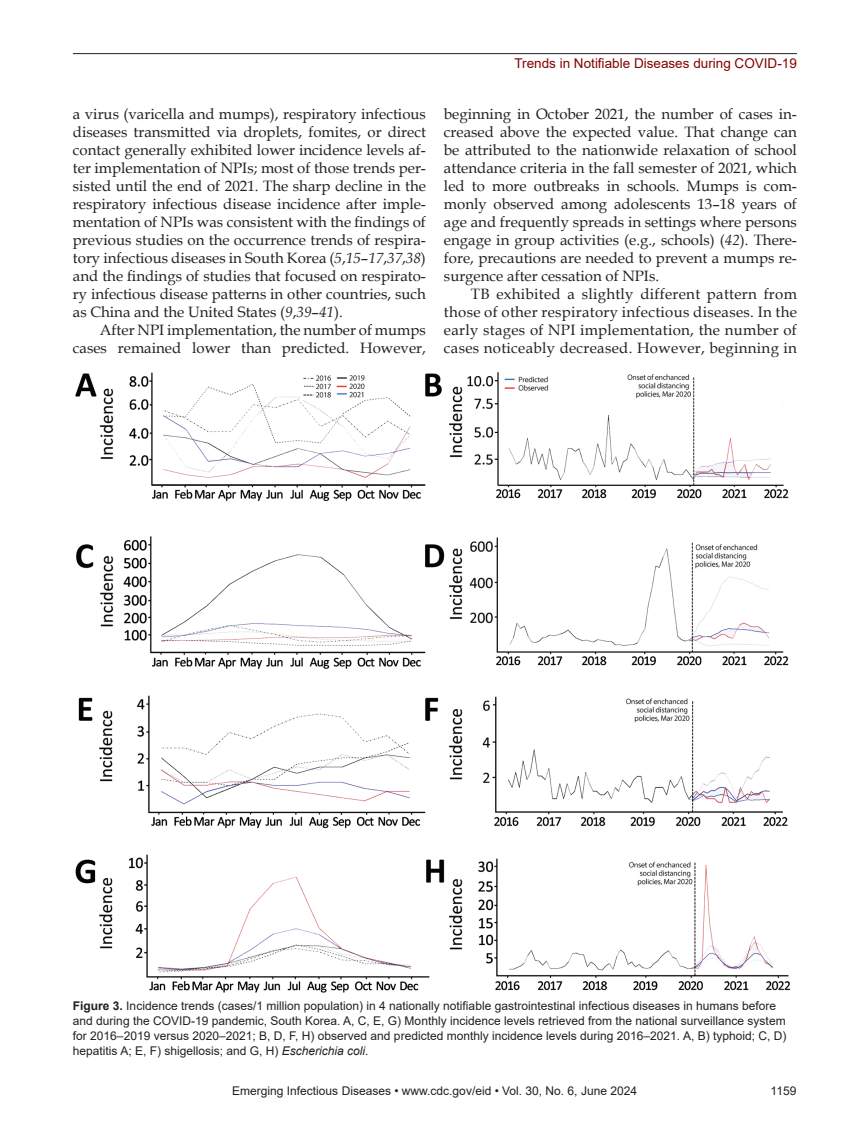
<style>
.page{position:relative;width:851px;height:1134px;background:#fff}
.page>*{position:absolute;margin:0;border:0;box-sizing:border-box;transform-origin:0 0}
.Body_Text{font:15px/18px "Book Antiqua";color:#231f20;text-align:justify}
.Running_Head{font:13.5px "Arial";color:#820301}
.Figure_Legend{font:12px/15px "Arial";color:#231f20}
.s1{font-style:italic}
.s2{font-weight:700}
</style>
<div class="page">
<hr style="left:73px;top:53px;width:723px;height:1px;background:#231f20">
<img style="left:75px;top:372px;width:716px;height:621px">
<p class="Body_Text" style="left:73px;top:104px;width:354px">a virus (varicella and mumps), respiratory infectious diseases transmitted via droplets, fomites, or direct contact generally exhibited lower incidence levels af&shy;ter implementation of NPIs; most of those trends per&shy;sisted until the end of 2021. The sharp decline in the respiratory infectious disease incidence after imple&shy;mentation of NPIs was consistent with the findings of previous studies on the occurrence trends of respira&shy;tory infectious diseases in South Korea (<span class="s1">5</span>,<span class="s1">15</span>–<span class="s1">17</span>,<span class="s1">37</span>,<span class="s1">38</span>) and the findings of studies that focused on respirato&shy;ry infectious disease patterns in other countries, such as China and the United States (<span class="s1">9</span>,<span class="s1">39</span>–<span class="s1">41</span>).</p>
<p class="Body_Text" style="left:73px;top:320px;width:354px;text-align:right">After NPI implementation, the number of mumps cases remained lower than predicted. However,</p>
<p class="Running_Head" style="left:514px;top:54px;width:284px">Trends in Notifiable Diseases during COVID-19</p>
<p class="Body_Text" style="left:444px;top:104px;width:354px">beginning in October 2021, the number of cases in&shy;creased above the expected value. That change can be attributed to the nationwide relaxation of school attendance criteria in the fall semester of 2021, which led to more outbreaks in schools. Mumps is com&shy;monly observed among adolescents 13–18 years of age and frequently spreads in settings where persons engage in group activities (e.g., schools) (<span class="s1">42</span>). There&shy;fore, precautions are needed to prevent a mumps re&shy;surgence after cessation of NPIs.</p>
<p class="Body_Text" style="left:444px;top:284px;width:354px;text-indent:27px">TB exhibited a slightly different pattern from those of other respiratory infectious diseases. In the early stages of NPI implementation, the number of cases noticeably decreased. However, beginning in</p>
<p class="Figure_Legend" style="left:73px;top:998px;width:715px"><span class="s2">Figure 3.</span> Incidence trends (cases/1 million population) in 4 nationally notifiable gastrointestinal infectious diseases in humans before and during the COVID-19 pandemic, South Korea. A, C, E, G) Monthly incidence levels retrieved from the national surveillance system for 2016–2019 versus 2020–2021; B, D, F, H) observed and predicted monthly incidence levels during 2016–2021. A, B) typhoid; C, D) hepatitis A; E, F) shigellosis; and G, H) <span class="s1">Escherichia coli</span>.</p>
<p class="Figure_Legend" style="left:232px;top:1084px;width:406px">Emerging Infectious Diseases • www.cdc.gov/eid • Vol. 30, No. 6, June 2024</p>
<p class="Figure_Legend" style="left:770px;top:1084px;width:27px">1159</p>
</div>
